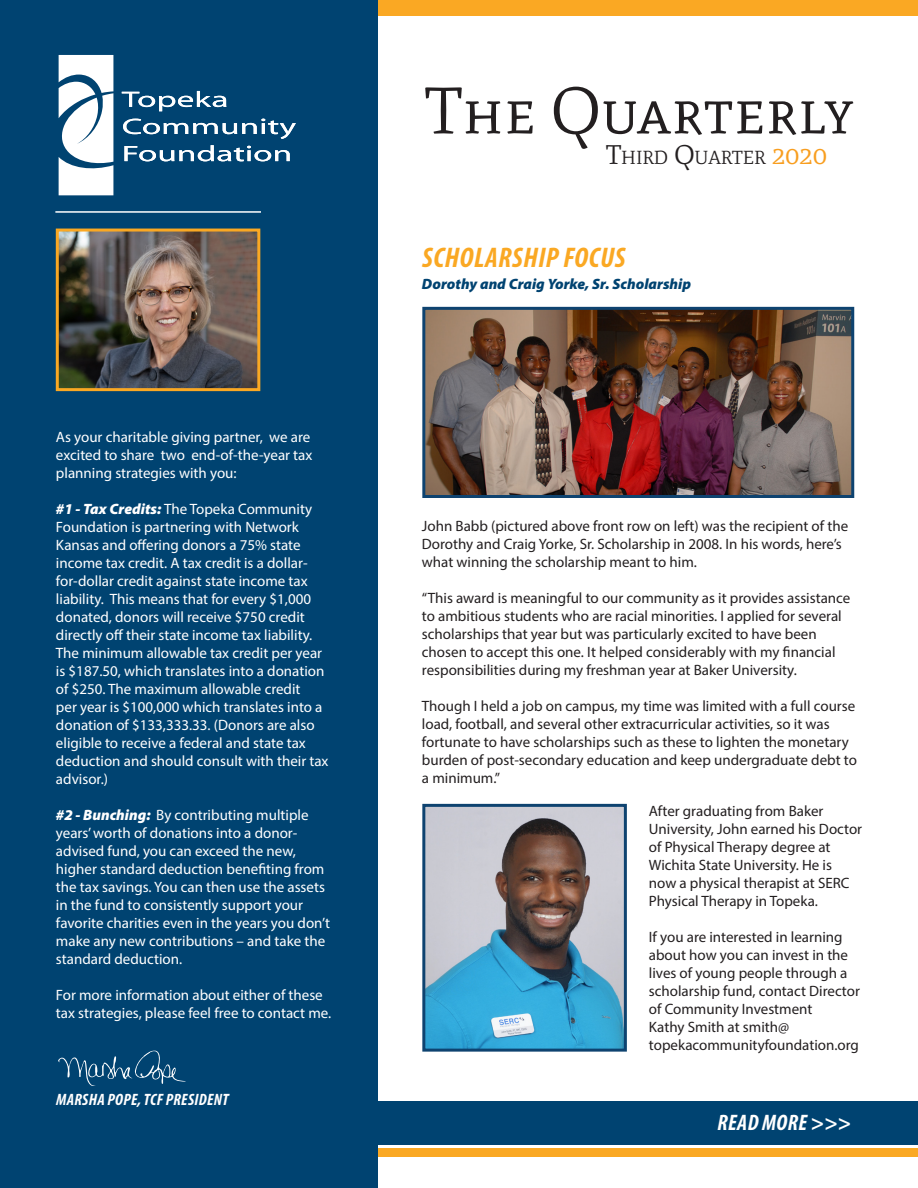
<style>
.page{position:relative;width:918px;height:1188px;background:#fff}
.page>*{position:absolute;margin:0;border:0;box-sizing:border-box;transform-origin:0 0}
.t1{font:66px "Mate SC";color:#231f20}
.t2{font:italic 700 condensed 28.5px "Myriad Pro";letter-spacing:.02em;color:#faa823}
.t3{font:italic 700 condensed 22.5px "Myriad Pro";letter-spacing:.02em;color:#fff}
.t4{font:18.9px "Mate SC";color:#231f20}
.t5{font:italic 700 condensed 16.5px "Myriad Pro";letter-spacing:.02em;color:#fff}
.t6{font:15px/18px "Myriad Pro";color:#231f20}
.t7{font:15px/18px "Myriad Pro";color:#fff}
.t8{font:italic 900 15px "Myriad Pro";color:#004371}
.s1{font-weight:900;font-style:italic}
.s2{font-size:27px}
.s3{font-size:27px;color:#f89e20}
</style>
<div class="page">
<div style="left:365px;top:0;width:553px;height:15px;background:#faa823"></div>
<div style="left:367px;top:1149px;width:551px;height:8px;background:#faa823"></div>
<div style="left:0;top:0;width:378px;height:1188px;background:#004371"></div>
<svg style="left:58px;top:55px;width:55px;height:140px;background:#d1dde5"></svg>
<svg style="left:122px;top:91px;width:104px;height:20px"></svg>
<svg style="left:123px;top:119px;width:173px;height:20px"></svg>
<svg style="left:124px;top:145px;width:166px;height:16px"></svg>
<hr style="left:55px;top:211px;width:206px;height:2px;background:#fff">
<img style="left:60px;top:233px;width:196px;height:154px">
<div style="left:56px;top:229px;width:204px;height:162px;border:3px solid #faa823"></div>
<div style="left:367px;top:1101px;width:551px;height:43px;background:#004371"></div>
<svg style="left:58px;top:1051px;width:128px;height:35px"></svg>
<img style="left:426px;top:808px;width:197px;height:240px">
<div style="left:422px;top:804px;width:205px;height:248px;border:3px solid #0e4370"></div>
<img style="left:426px;top:311px;width:424px;height:183px">
<div style="left:422px;top:307px;width:432px;height:191px;border:3px solid #0e4370"></div>
<p class="t7" style="left:56px;top:427px;width:258px">As your charitable giving partner, we are excited to share two end-of-the-year tax planning strategies with you:</p>
<p class="t7" style="left:56px;top:499px;width:274px"><span class="s1">#1 - Tax Credits:</span> The Topeka Community Foundation is partnering with Network Kansas and offering donors a 75% state income tax credit. A tax credit is a dollar&shy;for-dollar credit against state income tax liability. This means that for every $1,000 donated, donors will receive $750 credit directly off their state income tax liability.<br>The minimum allowable tax credit per year is $187.50, which translates into a donation of $250. The maximum allowable credit<br>per year is $100,000 which translates into a donation of $133,333.33. (Donors are also eligible to receive a federal and state tax deduction and should consult with their tax advisor.)</p>
<p class="t7" style="left:56px;top:805px;width:276px"><span class="s1">#2 - Bunching:</span> By contributing multiple years’ worth of donations into a donor&shy;advised fund, you can exceed the new, higher standard deduction benefiting from the tax savings. You can then use the assets in the fund to consistently support your favorite charities even in the years you don’t make any new contributions – and take the standard deduction.</p>
<p class="t7" style="left:56px;top:985px;width:277px">For more information about either of these tax strategies, please feel free to contact me.</p>
<p class="t5" style="left:56px;top:1089px;width:174px">MARSHA POPE, TCF PRESIDENT</p>
<p class="t1" style="left:425px;top:72px;width:431px">The Quarterly</p>
<p class="t4" style="left:606px;top:146px;width:222px"><span class="s2">T</span>HIRD <span class="s2">Q</span>UARTER <span class="s3">2020</span></p>
<p class="t2" style="left:422px;top:240px;width:205px">SCHOLARSHIP FOCUS</p>
<p class="t8" style="left:422px;top:274px;width:271px">Dorothy and Craig Yorke, Sr. Scholarship</p>
<p class="t6" style="left:422px;top:517px;width:428px">John Babb (pictured above front row on left) was the recipient of the<br>Dorothy and Craig Yorke, Sr. Scholarship in 2008. In his words, here’s what winning the scholarship meant to him.</p>
<p class="t6" style="left:422px;top:589px;width:430px">“This award is meaningful to our community as it provides assistance to ambitious students who are racial minorities. I applied for several scholarships that year but was particularly excited to have been chosen to accept this one. It helped considerably with my financial responsibilities during my freshman year at Baker University.</p>
<p class="t6" style="left:422px;top:697px;width:437px">Though I held a job on campus, my time was limited with a full course load, football, and several other extracurricular activities, so it was fortunate to have scholarships such as these to lighten the monetary burden of post-secondary education and keep undergraduate debt to a minimum.”</p>
<p class="t6" style="left:649px;top:801px;width:215px">After graduating from Baker<br>University, John earned his Doctor of Physical Therapy degree at<br>Wichita State University. He is now a physical therapist at SERC<br>Physical Therapy in Topeka.</p>
<p class="t6" style="left:649px;top:927px;width:213px">If you are interested in learning about how you can invest in the lives of young people through a scholarship fund, contact Director of Community Investment<br>Kathy Smith at smith@ topekacommunityfoundation.org</p>
<p class="t3" style="left:717px;top:1108px;width:135px">READ MORE &gt;&gt;&gt;</p>
</div>
